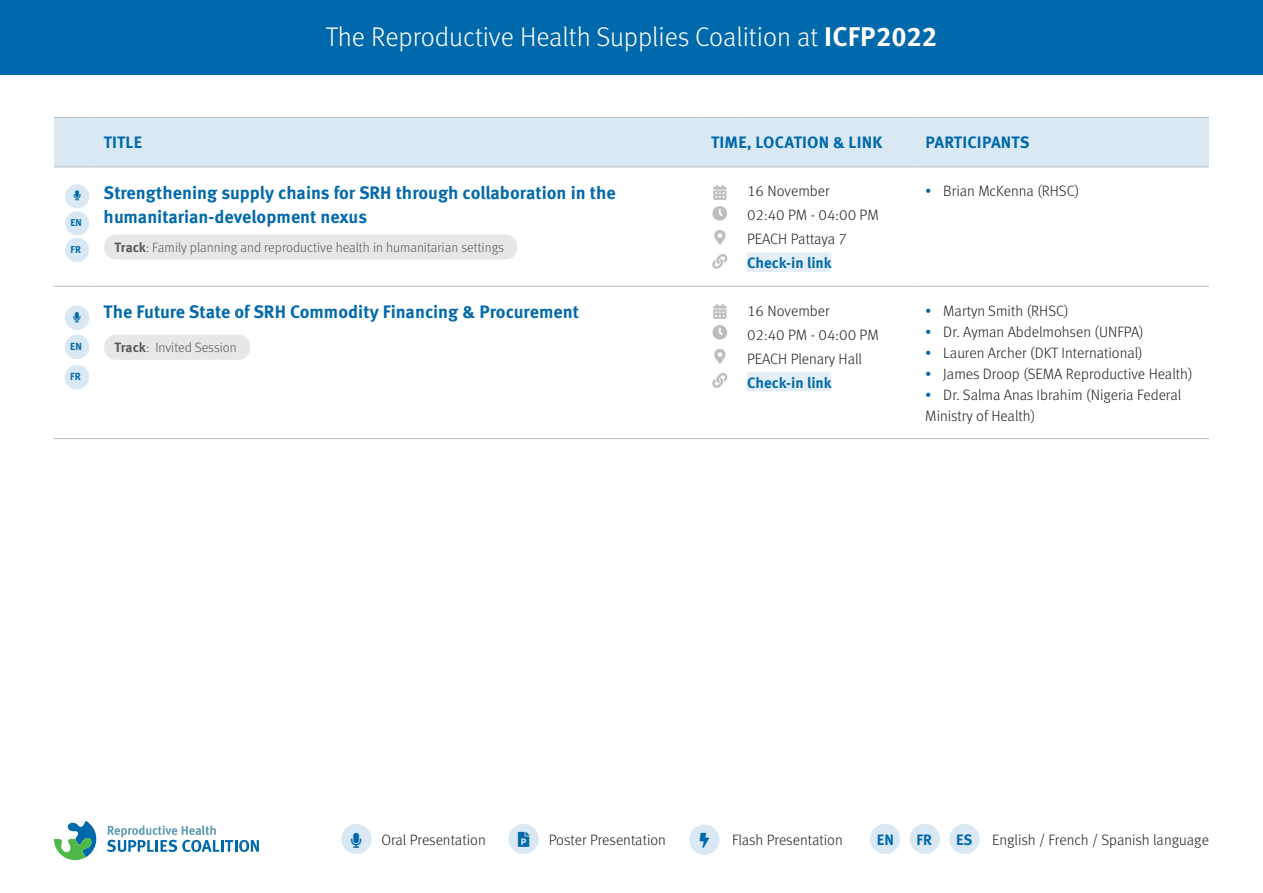
<style>
.page{position:relative;width:1263px;height:893px;background:#fff}
.page>*{position:absolute;margin:0;border:0;box-sizing:border-box;transform-origin:0 0}
.t1{font:300 27px "Meta OT";color:#fff}
.t2{font:700 18px/24px "Meta OT";color:#0069ab}
.t3{font:700 16.5px "Meta OT";letter-spacing:.01em;color:#0069ab}
.Details{font:300 15px/21px "Meta OT";color:#231f20}
.Details-2{font:700 15px "Meta OT";color:#0069ab}
.Sub_title{font:300 13.5px "Meta OT";color:#57585a}
.Details-3{font:700 10.35px "Meta OT";color:#0069ab}
.Details-4{font:700 9.9px "Meta OT";color:#0069ab}
.s1{font-weight:700}
.s2{color:#0069ab}
</style>
<div class="page">
<div style="left:54px;top:118px;width:1155px;height:49px;background:#d9e8f3"></div>
<hr style="left:54px;top:117px;width:41px;height:1px;background:#bcbdc0">
<hr style="left:95px;top:117px;width:607px;height:1px;background:#bcbdc0">
<hr style="left:702px;top:117px;width:36px;height:1px;background:#bcbdc0">
<hr style="left:738px;top:117px;width:178px;height:1px;background:#bcbdc0">
<hr style="left:916px;top:117px;width:293px;height:1px;background:#bcbdc0">
<hr style="left:54px;top:167px;width:41px;height:1px;background:#bcbdc0">
<hr style="left:95px;top:167px;width:607px;height:1px;background:#bcbdc0">
<hr style="left:702px;top:167px;width:36px;height:1px;background:#bcbdc0">
<hr style="left:738px;top:167px;width:178px;height:1px;background:#bcbdc0">
<hr style="left:916px;top:167px;width:293px;height:1px;background:#bcbdc0">
<hr style="left:54px;top:286px;width:41px;height:1px;background:#bcbdc0">
<hr style="left:95px;top:286px;width:607px;height:1px;background:#bcbdc0">
<hr style="left:702px;top:286px;width:36px;height:1px;background:#bcbdc0">
<hr style="left:738px;top:286px;width:178px;height:1px;background:#bcbdc0">
<hr style="left:916px;top:286px;width:293px;height:1px;background:#bcbdc0">
<hr style="left:54px;top:438px;width:41px;height:1px;background:#bcbdc0">
<hr style="left:95px;top:438px;width:607px;height:1px;background:#bcbdc0">
<hr style="left:702px;top:438px;width:36px;height:1px;background:#bcbdc0">
<hr style="left:738px;top:438px;width:178px;height:1px;background:#bcbdc0">
<hr style="left:916px;top:438px;width:293px;height:1px;background:#bcbdc0">
<div style="left:747px;top:253px;width:84px;height:19px;background:#e3eef6"></div>
<div style="left:747px;top:372px;width:84px;height:19px;background:#e3eef6"></div>
<div style="left:0;top:0;width:1263px;height:75px;background:#0069ab"></div>
<svg style="left:54px;top:820px;width:43px;height:40px"></svg>
<svg style="left:107px;top:825px;width:152px;height:27px"></svg>
<div style="left:104px;top:335px;width:146px;height:25px;background:#e6e7e9;border-radius:12px"></div>
<div style="left:65px;top:306px;width:24px;height:24px;background:#d9e8f3;border-radius:50%"></div>
<div style="left:65px;top:335px;width:24px;height:24px;background:#d9e8f3;border-radius:50%"></div>
<div style="left:65px;top:365px;width:24px;height:24px;background:#d9e8f3;border-radius:50%"></div>
<div style="left:341px;top:824px;width:30px;height:30px;background:#d9e8f3;border-radius:50%"></div>
<div style="left:508px;top:824px;width:31px;height:30px;background:#d9e8f3;border-radius:50%"></div>
<div style="left:689px;top:825px;width:30px;height:30px;background:#d9e8f3;border-radius:50%"></div>
<div style="left:870px;top:824px;width:30px;height:30px;background:#d9e8f3;border-radius:50%"></div>
<div style="left:910px;top:824px;width:30px;height:30px;background:#d9e8f3;border-radius:50%"></div>
<div style="left:949px;top:824px;width:31px;height:30px;background:#d9e8f3;border-radius:50%"></div>
<div style="left:104px;top:234px;width:413px;height:26px;background:#e6e7e9;border-radius:12px"></div>
<div style="left:65px;top:184px;width:24px;height:24px;background:#d9e8f3;border-radius:50%"></div>
<div style="left:65px;top:211px;width:24px;height:24px;background:#d9e8f3;border-radius:50%"></div>
<div style="left:65px;top:238px;width:24px;height:24px;background:#d9e8f3;border-radius:50%"></div>
<p class="t1" style="left:326px;top:21px;width:613px">The Reproductive Health Supplies Coalition at <span class="s1">ICFP2022</span></p>
<p class="Details-4" style="left:71px;top:217px;width:13px">EN</p>
<p class="Details-4" style="left:71px;top:243px;width:12px">FR</p>
<p class="Details-3" style="left:70px;top:340px;width:13px">EN</p>
<p class="Details-3" style="left:70px;top:370px;width:12px">FR</p>
<p class="t3" style="left:104px;top:132px;width:40px">TITLE</p>
<p class="t3" style="left:711px;top:132px;width:173px">TIME, LOCATION &amp; LINK</p>
<p class="t3" style="left:925px;top:132px;width:106px">PARTICIPANTS</p>
<p class="t2" style="left:104px;top:180px;width:514px">Strengthening supply chains for SRH through collaboration in the humanitarian-development nexus</p>
<p class="Details" style="left:747px;top:181px;width:84px">16 November</p>
<p class="Details" style="left:925px;top:181px;width:155px"><span class="s2">•</span> Brian McKenna (RHSC)</p>
<p class="Details" style="left:747px;top:205px;width:133px">02:40 PM - 04:00 PM</p>
<p class="Details" style="left:747px;top:229px;width:102px">PEACH Pattaya 7</p>
<p class="Details-2" style="left:747px;top:254px;width:86px">Check-in link</p>
<p class="Sub_title" style="left:115px;top:240px;width:391px"><span class="s1">Track</span>: Family planning and reproductive health in humanitarian settings</p>
<p class="t2" style="left:104px;top:300px;width:477px">The Future State of SRH Commodity Financing &amp; Procurement</p>
<p class="Details" style="left:747px;top:300px;width:84px">16 November</p>
<p class="Details" style="left:747px;top:324px;width:133px">02:40 PM - 04:00 PM</p>
<p class="Details" style="left:747px;top:348px;width:116px">PEACH Plenary Hall</p>
<p class="Details-2" style="left:747px;top:373px;width:86px">Check-in link</p>
<p class="Sub_title" style="left:115px;top:340px;width:124px"><span class="s1">Track</span>: Invited Session</p>
<p class="Details" style="left:925px;top:300px;width:145px"><span class="s2">•</span> Martyn Smith (RHSC)</p>
<p class="Details" style="left:925px;top:321px;width:220px"><span class="s2">•</span> Dr. Ayman Abdelmohsen (UNFPA)</p>
<p class="Details" style="left:925px;top:342px;width:219px"><span class="s2">•</span> Lauren Archer (DKT International)</p>
<p class="Details" style="left:925px;top:363px;width:269px"><span class="s2">•</span> James Droop (SEMA Reproductive Health)</p>
<p class="Details" style="left:925px;top:384px;width:257px"><span class="s2">•</span> Dr. Salma Anas Ibrahim (Nigeria Federal<br>Ministry of Health)</p>
<p class="Details" style="left:381px;top:829px;width:106px">Oral Presentation</p>
<p class="Details" style="left:549px;top:829px;width:119px">Poster Presentation</p>
<p class="Details" style="left:732px;top:829px;width:112px">Flash Presentation</p>
<p class="Details-2" style="left:877px;top:830px;width:19px">EN</p>
<p class="Details-2" style="left:916px;top:830px;width:17px">FR</p>
<p class="Details-2" style="left:956px;top:830px;width:18px">ES</p>
<p class="Details" style="left:992px;top:829px;width:218px">English / French / Spanish language</p>
</div>
